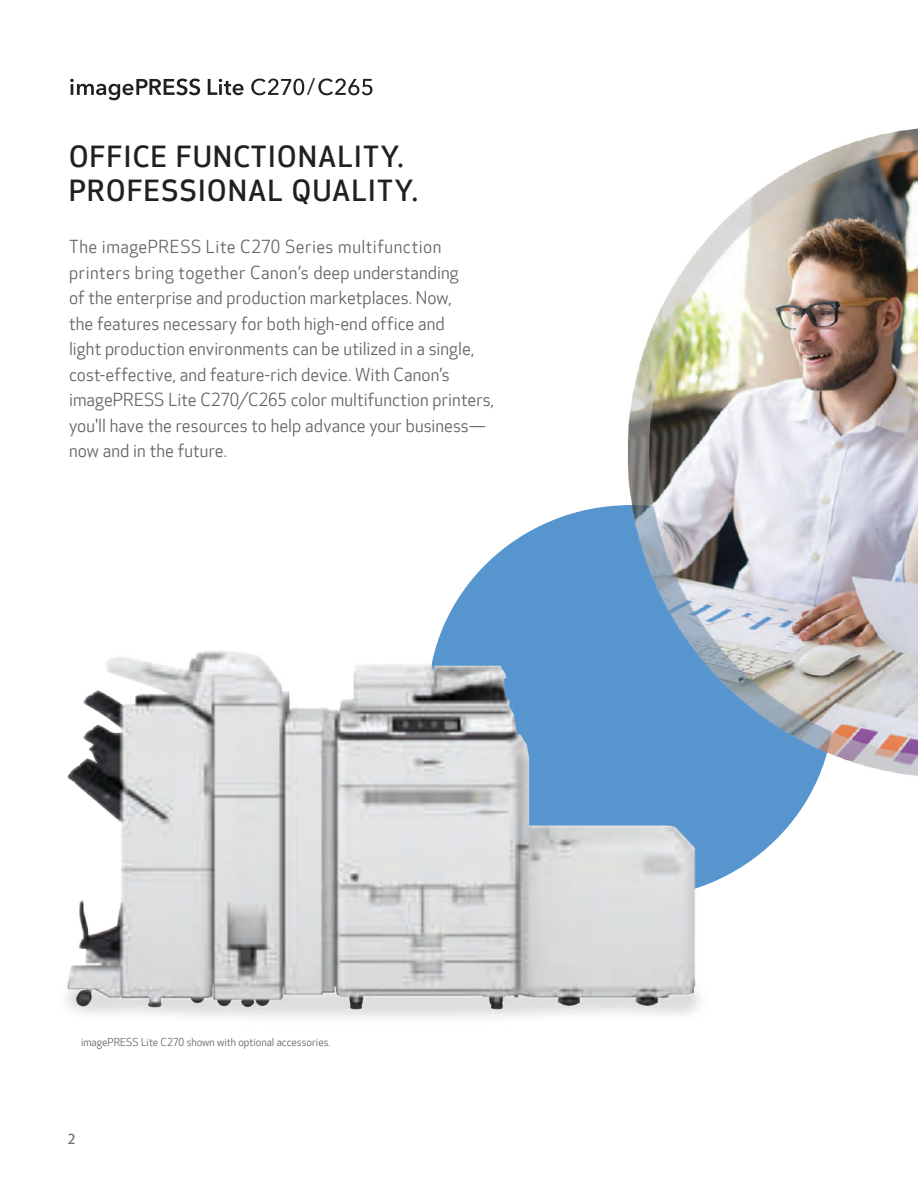
<style>
.page{position:relative;width:918px;height:1188px;background:#fff}
.page>*{position:absolute;margin:0;border:0;box-sizing:border-box;transform-origin:0 0}
.t1{font:500 28.5px/34.2px "Optic Sans 301";letter-spacing:.05em;color:#231f20}
.t2{font:23.25px "Myriad Pro";color:#231f20}
.t3{font:17.25px/25.5px "Optic Sans 201";letter-spacing:.005em;color:#636466}
.t4{font:500 13.5px "Optic Sans 301";color:#6d6f71}
.t5{font:10.5px "Optic Sans 201";color:#636466}
</style>
<div class="page">
<div style="left:428px;top:505px;width:406px;height:394px;background:#5795cf;border-radius:50%"></div>
<img style="left:598px;top:128px;width:320px;height:677px">
<img style="left:65px;top:567px;width:656px;height:451px">
<svg style="left:70px;top:79px;width:130px;height:21px"></svg>
<svg style="left:208px;top:79px;width:36px;height:16px"></svg>
<svg style="left:251px;top:79px;width:53px;height:16px"></svg>
<svg style="left:318px;top:78px;width:54px;height:17px"></svg>
<h2 class="t2" style="left:307px;top:72px;width:9px">/</h2>
<h1 class="t1" style="left:69px;top:141px;width:350px">OFFICE FUNCTIONALITY.<br>PROFESSIONAL QUALITY.</h1>
<p class="t3" style="left:69px;top:235px;width:427px">The imagePRESS Lite C270 Series multifunction printers bring together Canon’s deep understanding<br>of the enterprise and production marketplaces. Now,<br>the features necessary for both high-end office and<br>light production environments can be utilized in a single, cost-effective, and feature-rich device. With Canon’s imagePRESS Lite C270/C265 color multifunction printers, you'll have the resources to help advance your business— now and in the future.</p>
<p class="t5" style="left:81px;top:1036px;width:251px">imagePRESS Lite C270 shown with optional accessories.</p>
<p class="t4" style="left:68px;top:1132px;width:9px">2</p>
</div>
